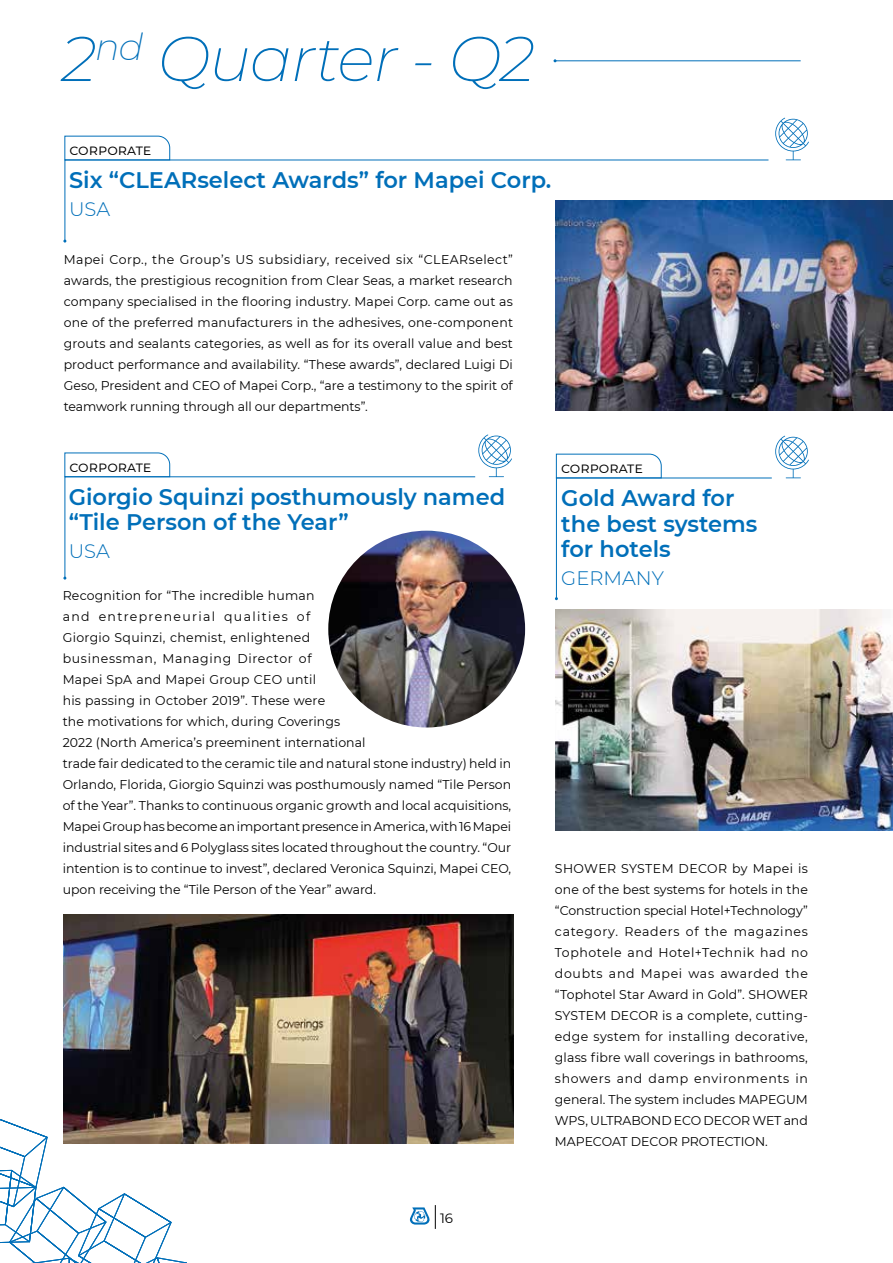
<style>
.page{position:relative;width:893px;height:1263px;background:#fff}
.page>*{position:absolute;margin:0;border:0;box-sizing:border-box;transform-origin:0 0}
.t1{font:italic 200 63px "Montserrat";letter-spacing:-.02em;color:#006fb9}
.t2{font:600 22.5px/25.5px "Montserrat";color:#006fb9}
.t3{font:300 19.5px "Montserrat";color:#006fb9}
.t4{font:15px "Montserrat";letter-spacing:.025em;color:#000}
.t5{font:13.5px "Montserrat";color:#000}
.t6{font:12.75px/21px "Montserrat";color:#000;text-align:justify}
</style>
<div class="page">
<svg style="left:0;top:1117px;width:187px;height:146px"></svg>
<svg style="left:410px;top:1205px;width:26px;height:24px"></svg>
<svg style="left:64px;top:135px;width:106px;height:24px"></svg>
<svg style="left:64px;top:159px;width:705px;height:83px"></svg>
<svg style="left:775px;top:118px;width:34px;height:42px"></svg>
<svg style="left:63px;top:434px;width:449px;height:146px"></svg>
<svg style="left:555px;top:436px;width:254px;height:164px"></svg>
<img style="left:64px;top:915px;width:449px;height:229px">
<img style="left:555px;top:201px;width:338px;height:210px">
<img style="left:556px;top:610px;width:337px;height:221px">
<img style="left:328px;top:531px;width:197px;height:196px;border-radius:98px">
<hr style="left:555px;top:60px;width:246px;height:1px;background:#006fb9">
<h1 class="t1" style="left:61px;top:16px;width:475px">2<sup>nd</sup> Quarter - Q2</h1>
<p class="t4" style="left:69px;top:140px;width:83px">corporate</p>
<h2 class="t2" style="left:69px;top:166px;width:484px">Six “CLEARselect Awards” for Mapei Corp.</h2>
<h3 class="t3" style="left:69px;top:195px;width:43px">USA</h3>
<p class="t6" style="left:64px;top:248px;width:451px">Mapei Corp., the Group’s US subsidiary, received six “CLEARselect” awards, the prestigious recognition from Clear Seas, a market research company specialised in the flooring industry. Mapei Corp. came out as one of the preferred manufacturers in the adhesives, one-component grouts and sealants categories, as well as for its overall value and best product performance and availability. “These awards”, declared Luigi Di Geso, President and CEO of Mapei Corp., “are a testimony to the spirit of teamwork running through all our departments”.</p>
<p class="t4" style="left:69px;top:456px;width:83px">corporate</p>
<h2 class="t2" style="left:69px;top:483px;width:438px">Giorgio Squinzi posthumously named “Tile Person of the Year”</h2>
<h3 class="t3" style="left:69px;top:538px;width:43px">USA</h3>
<p class="t6" style="left:63px;top:584px;width:450px;text-align:left">Recognition for “The incredible human<br>and entrepreneurial qualities of<br>Giorgio Squinzi, chemist, enlightened<br>businessman, Managing Director of<br>Mapei SpA and Mapei Group CEO until<br>his passing in October 2019”. These were<br>the motivations for which, during Coverings<br>2022 (North America’s preeminent international<br>trade fair dedicated to the ceramic tile and natural stone industry) held in Orlando, Florida, Giorgio Squinzi was posthumously named “Tile Person of the Year”. Thanks to continuous organic growth and local acquisitions, Mapei Group has become an important presence in America, with 16 Mapei industrial sites and 6 Polyglass sites located throughout the country. “Our intention is to continue to invest”, declared Veronica Squinzi, Mapei CEO, upon receiving the “Tile Person of the Year” award.</p>
<p class="t5" style="left:440px;top:1209px;width:15px">16</p>
<p class="t4" style="left:561px;top:458px;width:83px">corporate</p>
<h2 class="t2" style="left:561px;top:484px;width:198px">Gold Award for the best systems for hotels</h2>
<h3 class="t3" style="left:561px;top:564px;width:104px">GERMANY</h3>
<p class="t6" style="left:555px;top:857px;width:255px">SHOWER SYSTEM DECOR by Mapei is one of the best systems for hotels in the “Construction special Hotel+Technology” category. Readers of the magazines Tophotele and Hotel+Technik had no doubts and Mapei was awarded the “Tophotel Star Award in Gold”. SHOWER SYSTEM DECOR is a complete, cutting&shy;edge system for installing decorative, glass fibre wall coverings in bathrooms, showers and damp environments in general. The system includes MAPEGUM WPS, ULTRABOND ECO DECOR WET and MAPECOAT DECOR PROTECTION.</p>
</div>
